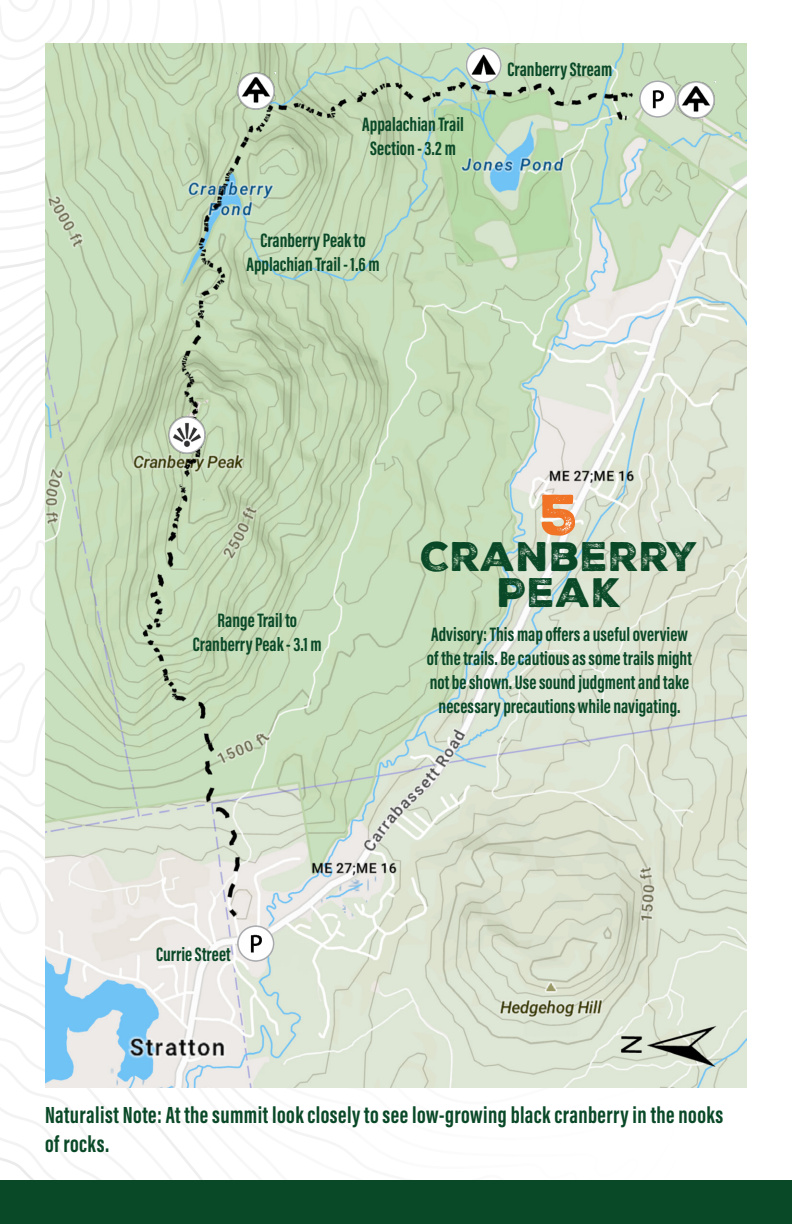
<style>
.page{position:relative;width:792px;height:1224px;background:#fff}
.page>*{position:absolute;margin:0;border:0;box-sizing:border-box;transform-origin:0 0}
.Nexu_Rust_Sans_Header{font:56px "Nexa Rust Sans Black 2";color:#f07326}
.Nexu_Rust_Sans_Header-2{font:40px "Nexa Rust Sans Black 2";letter-spacing:.01em;color:#0a4928}
.Paragraph_Style_18{font:24px/28.8px "Acumin Variable Concept";letter-spacing:.015em;color:#0a4928}
.NEW_Trail___Campsite_Font{font:20px/24px "Acumin Variable Concept";color:#0a4928;text-align:center}
</style>
<div class="page">
<svg style="left:0;top:1063px;width:215px;height:117px"></svg>
<svg style="left:0;top:423px;width:45px;height:385px"></svg>
<svg style="left:0;top:826px;width:45px;height:195px"></svg>
<svg style="left:0;top:0;width:95px;height:128px"></svg>
<div style="left:0;top:1180px;width:792px;height:44px;background:#0a4928"></div>
<img style="left:45px;top:43px;width:702px;height:1044px">
<img style="left:639px;top:80px;width:76px;height:39px">
<img style="left:237px;top:924px;width:38px;height:39px">
<img style="left:465px;top:46px;width:38px;height:38px">
<img style="left:167px;top:416px;width:39px;height:38px">
<img style="left:237px;top:70px;width:38px;height:40px">
<p class="NEW_Trail___Campsite_Font" style="left:362px;top:111px;width:103px">Appalachian Trail</p>
<p class="NEW_Trail___Campsite_Font" style="left:370px;top:135px;width:87px">Section - 3.2 m</p>
<p class="NEW_Trail___Campsite_Font" style="left:260px;top:227px;width:107px">Cranberry Peak to</p>
<p class="NEW_Trail___Campsite_Font" style="left:246px;top:251px;width:135px">Applachian Trail - 1.6 m</p>
<p class="NEW_Trail___Campsite_Font" style="left:508px;top:56px;width:106px">Cranberry Stream</p>
<p class="NEW_Trail___Campsite_Font" style="left:218px;top:607px;width:81px">Range Trail to</p>
<p class="NEW_Trail___Campsite_Font" style="left:193px;top:631px;width:130px">Cranberry Peak - 3.1 m</p>
<p class="NEW_Trail___Campsite_Font" style="left:156px;top:942px;width:76px">Currie Street</p>
<p class="Nexu_Rust_Sans_Header" style="left:541px;top:477px;width:39px">5</p>
<p class="Nexu_Rust_Sans_Header-2" style="left:421px;top:530px;width:279px">CRANBERRY</p>
<p class="Nexu_Rust_Sans_Header-2" style="left:497px;top:566px;width:126px">PEAK</p>
<p class="NEW_Trail___Campsite_Font" style="left:427px;top:621px;width:267px">Advisory: This map offers a useful overview of the trails. Be cautious as some trails might not be shown. Use sound judgment and take necessary precautions while navigating.</p>
<p class="Paragraph_Style_18" style="left:45px;top:1099px;width:680px">Naturalist Note: At the summit look closely to see low-growing black cranberry in the nooks of rocks.</p>
</div>
